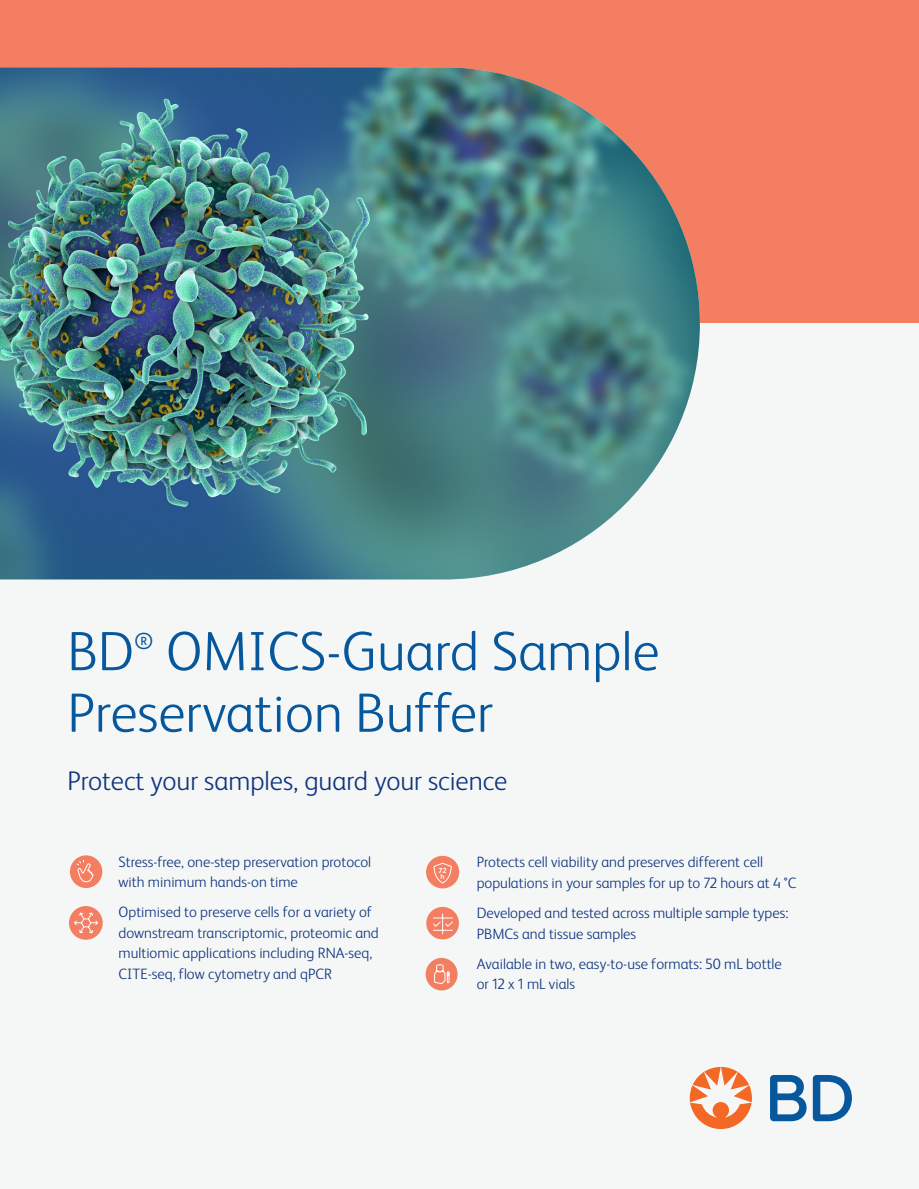
<style>
.page{position:relative;width:919px;height:1189px;background:#fff}
.page>*{position:absolute;margin:0;border:0;box-sizing:border-box;transform-origin:0 0}
.Headline_2{font:300 55.5px/61.5px "FS Albert Pro";color:#06579c}
.Headline_2-2{font:300 27px "FS Albert Pro";color:#10347f}
.Headline_2-3{font:23.25px "FS Albert Pro";color:#06579c}
.Body{font:300 15px/20.2px "FS Albert Pro";color:#10347f}
.t1{font:700 7.35px/6.1px "FS Albert Pro";color:#fff}
</style>
<div class="page">
<div style="left:0;top:0;width:918px;height:363px;background:#f37e61"></div>
<div style="left:0;top:323px;width:918px;height:865px;background:#f5f7f6"></div>
<img style="left:0;top:67px;width:699px;height:512px">
<div style="left:426px;top:855px;width:33px;height:33px;background:#f37e61;border-radius:50%"></div>
<svg style="left:433px;top:862px;width:19px;height:21px"></svg>
<div style="left:426px;top:906px;width:32px;height:33px;background:#f37e61;border-radius:50%"></div>
<svg style="left:433px;top:913px;width:20px;height:21px"></svg>
<div style="left:425px;top:957px;width:32px;height:33px;background:#f37e61;border-radius:50%"></div>
<svg style="left:434px;top:964px;width:15px;height:20px"></svg>
<div style="left:70px;top:855px;width:32px;height:32px;background:#f37e61;border-radius:50%"></div>
<svg style="left:76px;top:860px;width:17px;height:22px"></svg>
<svg style="left:69px;top:905px;width:34px;height:34px"></svg>
<svg style="left:73px;top:911px;width:26px;height:22px"></svg>
<svg style="left:770px;top:1075px;width:81px;height:45px"></svg>
<svg style="left:689px;top:1066px;width:62px;height:62px"></svg>
<p class="Headline_2" style="left:67px;top:616px;width:593px;text-indent:98px">OMICS-Guard Sample<br>Preservation Buffer</p>
<p class="Headline_2-2" style="left:67px;top:761px;width:441px">Protect your samples, guard your science</p>
<p class="Headline_2" style="left:67px;top:616px;width:68px">BD</p>
<p class="Headline_2-3" style="left:134px;top:624px;width:21px">®</p>
<p class="Body" style="left:118px;top:850px;width:254px">Stress-free, one-step preservation protocol with minimum hands-on time</p>
<p class="Body" style="left:118px;top:900px;width:262px">Optimised to preserve cells for a variety of downstream transcriptomic, proteomic and multiomic applications including RNA-seq, CITE-seq, flow cytometry and qPCR</p>
<p class="t1" style="left:438px;top:866px;width:10px">72 h</p>
<p class="Body" style="left:476px;top:850px;width:321px">Protects cell viability and preserves different cell populations in your samples for up to 72 hours at 4 °C</p>
<p class="Body" style="left:476px;top:901px;width:313px">Developed and tested across multiple sample types:<br>PBMCs and tissue samples</p>
<p class="Body" style="left:476px;top:952px;width:306px">Available in two, easy-to-use formats: 50 mL bottle or 12 x 1 mL vials</p>
</div>
